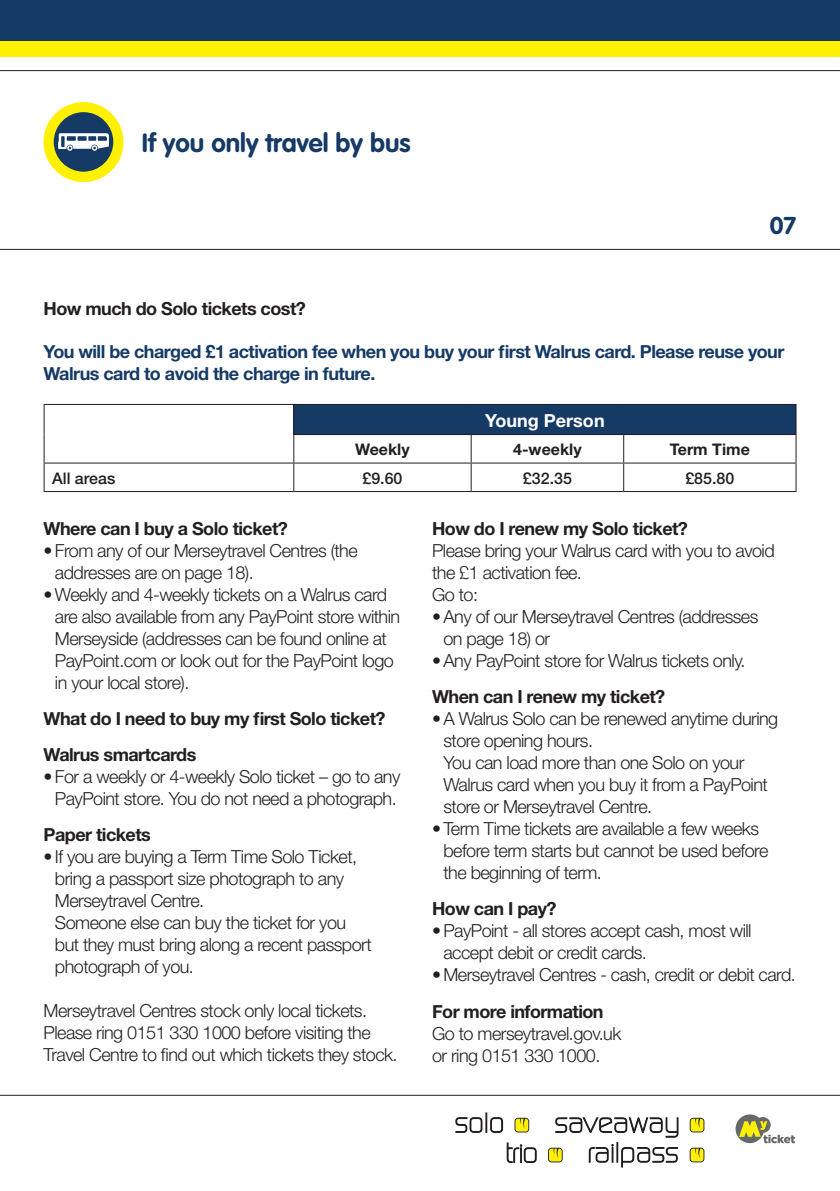
<style>
.page{position:relative;width:840px;height:1191px;background:#fff}
.page>*{position:absolute;margin:0;border:0;box-sizing:border-box;transform-origin:0 0}
.t1{font:700 26px "VAG Rounded";color:#153a65}
.t2{font:700 24px "VAG Rounded";color:#153a65}
.t3{font:300 18px/22px "Helvetica Neue LT";letter-spacing:-.03em;color:#231f20}
.t4{font:700 18px "Helvetica Neue LT";letter-spacing:-.03em;color:#231f20}
.t5{font:700 18px/22px "Helvetica Neue LT";letter-spacing:-.03em;color:#153a65}
.t6{font:700 18px "Helvetica Neue LT";color:#fff}
.t7{font:500 16px "Helvetica Neue LT";color:#231f20}
.t8{font:700 16px "Helvetica Neue LT";color:#231f20}
.s1{font-weight:700}
</style>
<div class="page">
<div style="left:0;top:0;width:839px;height:42px;background:#153a65"></div>
<div style="left:0;top:42px;width:839px;height:15px;background:#fff101"></div>
<hr style="left:0;top:1095px;width:839px;height:1px;background:#231f20">
<hr style="left:0;top:70px;width:839px;height:1px;background:#231f20">
<hr style="left:0;top:249px;width:839px;height:1px;background:#231f20">
<div style="left:293px;top:404px;width:502px;height:30px;background:#153a65"></div>
<hr style="left:44px;top:404px;width:249px;height:1px;background:#231f20">
<hr style="left:293px;top:404px;width:178px;height:1px;background:#231f20">
<hr style="left:471px;top:404px;width:152px;height:1px;background:#231f20">
<hr style="left:623px;top:404px;width:173px;height:1px;background:#231f20">
<hr style="left:293px;top:434px;width:178px;height:1px;background:#231f20">
<hr style="left:471px;top:434px;width:152px;height:1px;background:#231f20">
<hr style="left:623px;top:434px;width:173px;height:1px;background:#231f20">
<hr style="left:44px;top:462px;width:249px;height:1px;background:#231f20">
<svg style="left:44px;top:405px;width:1px;height:86px"></svg>
<hr style="left:293px;top:462px;width:178px;height:1px;background:#231f20">
<svg style="left:293px;top:405px;width:1px;height:86px"></svg>
<hr style="left:471px;top:462px;width:152px;height:1px;background:#231f20">
<svg style="left:470px;top:435px;width:1px;height:56px"></svg>
<hr style="left:623px;top:462px;width:173px;height:1px;background:#231f20">
<svg style="left:623px;top:435px;width:1px;height:56px"></svg>
<svg style="left:795px;top:405px;width:1px;height:86px"></svg>
<hr style="left:44px;top:491px;width:249px;height:1px;background:#231f20">
<hr style="left:293px;top:491px;width:178px;height:1px;background:#231f20">
<hr style="left:471px;top:491px;width:152px;height:1px;background:#231f20">
<hr style="left:623px;top:491px;width:173px;height:1px;background:#231f20">
<div style="left:43px;top:102px;width:80px;height:80px;background:#fff101;border-radius:50%"></div>
<div style="left:54px;top:112px;width:59px;height:60px;background:#153a65;border-radius:50%"></div>
<svg style="left:58px;top:133px;width:51px;height:18px"></svg>
<svg style="left:735px;top:1114px;width:59px;height:29px"></svg>
<svg style="left:455px;top:1112px;width:47px;height:20px"></svg>
<svg style="left:514px;top:1117px;width:15px;height:15px"></svg>
<svg style="left:506px;top:1142px;width:30px;height:21px"></svg>
<svg style="left:689px;top:1117px;width:15px;height:15px"></svg>
<svg style="left:548px;top:1117px;width:130px;height:50px"></svg>
<svg style="left:689px;top:1147px;width:15px;height:15px"></svg>
<p class="t1" style="left:142px;top:127px;width:270px">If you only travel by bus</p>
<p class="t4" style="left:44px;top:297px;width:263px">How much do Solo tickets cost?</p>
<p class="t2" style="left:769px;top:211px;width:28px">07</p>
<p class="t5" style="left:43px;top:340px;width:742px">You will be charged £1 activation fee when you buy your first Walrus card. Please reuse your<br>Walrus card to avoid the charge in future.</p>
<p class="t6" style="left:485px;top:409px;width:121px">Young Person</p>
<p class="t8" style="left:355px;top:439px;width:56px">Weekly</p>
<p class="t8" style="left:513px;top:439px;width:70px">4-weekly</p>
<p class="t8" style="left:669px;top:439px;width:81px">Term Time</p>
<p class="t7" style="left:52px;top:468px;width:65px">All areas</p>
<p class="t7" style="left:362px;top:468px;width:42px">£9.60</p>
<p class="t7" style="left:522px;top:468px;width:50px">£32.35</p>
<p class="t7" style="left:685px;top:468px;width:50px">£85.80</p>
<p class="t4" style="left:44px;top:517px;width:246px">Where can I buy a Solo ticket?</p>
<p class="t3" style="left:55px;top:539px;width:304px;text-indent:-11px">• From any of our Merseytravel Centres (the addresses are on page 18).</p>
<p class="t3" style="left:55px;top:583px;width:346px;text-indent:-11px">• Weekly and 4-weekly tickets on a Walrus card are also available from any PayPoint store within Merseyside (addresses can be found online at PayPoint.com or look out for the PayPoint logo in your local store).</p>
<p class="t4" style="left:44px;top:707px;width:343px">What do I need to buy my first Solo ticket?</p>
<p class="t4" style="left:44px;top:743px;width:154px">Walrus smartcards</p>
<p class="t3" style="left:44px;top:765px;width:358px;text-align:center">• For a weekly or 4-weekly Solo ticket – go to any<br>PayPoint store. You do not need a photograph.</p>
<p class="t4" style="left:44px;top:824px;width:109px">Paper tickets</p>
<p class="t3" style="left:55px;top:845px;width:318px;text-indent:-11px">• If you are buying a Term Time Solo Ticket, bring a passport size photograph to any Merseytravel Centre.<br>Someone else can buy the ticket for you but they must bring along a recent passport photograph of you.</p>
<p class="t3" style="left:44px;top:999px;width:355px">Merseytravel Centres stock only local tickets.<br>Please ring 0151 330 1000 before visiting the<br>Travel Centre to find out which tickets they stock.</p>
<p class="t4" style="left:432px;top:517px;width:257px">How do I renew my Solo ticket?</p>
<p class="t3" style="left:432px;top:539px;width:344px">Please bring your Walrus card with you to avoid the £1 activation fee.<br>Go to:</p>
<p class="t3" style="left:432px;top:605px;width:327px">• Any of our Merseytravel Centres (addresses</p>
<p class="t3" style="left:443px;top:627px;width:108px">on page 18) or</p>
<p class="t3" style="left:432px;top:649px;width:315px">• Any PayPoint store for Walrus tickets only.</p>
<p class="t4" style="left:432px;top:685px;width:234px">When can I renew my ticket?</p>
<p class="t3" style="left:443px;top:707px;width:336px;text-indent:-11px">• A Walrus Solo can be renewed anytime during store opening hours.<br>You can load more than one Solo on your Walrus card when you buy it from a PayPoint store or Merseytravel Centre.</p>
<p class="t3" style="left:443px;top:817px;width:326px;text-indent:-11px">• Term Time tickets are available a few weeks before term starts but cannot be used before the beginning of term.</p>
<p class="t4" style="left:432px;top:897px;width:126px">How can I pay?</p>
<p class="t3" style="left:443px;top:919px;width:309px;text-indent:-11px">• PayPoint - all stores accept cash, most will accept debit or credit cards.</p>
<p class="t3" style="left:432px;top:963px;width:365px">• Merseytravel Centres - cash, credit or debit card.</p>
<p class="t3" style="left:432px;top:999px;width:191px"><span class="s1">For more information<br></span>Go to merseytravel.gov.uk or ring 0151 330 1000.</p>
</div>
